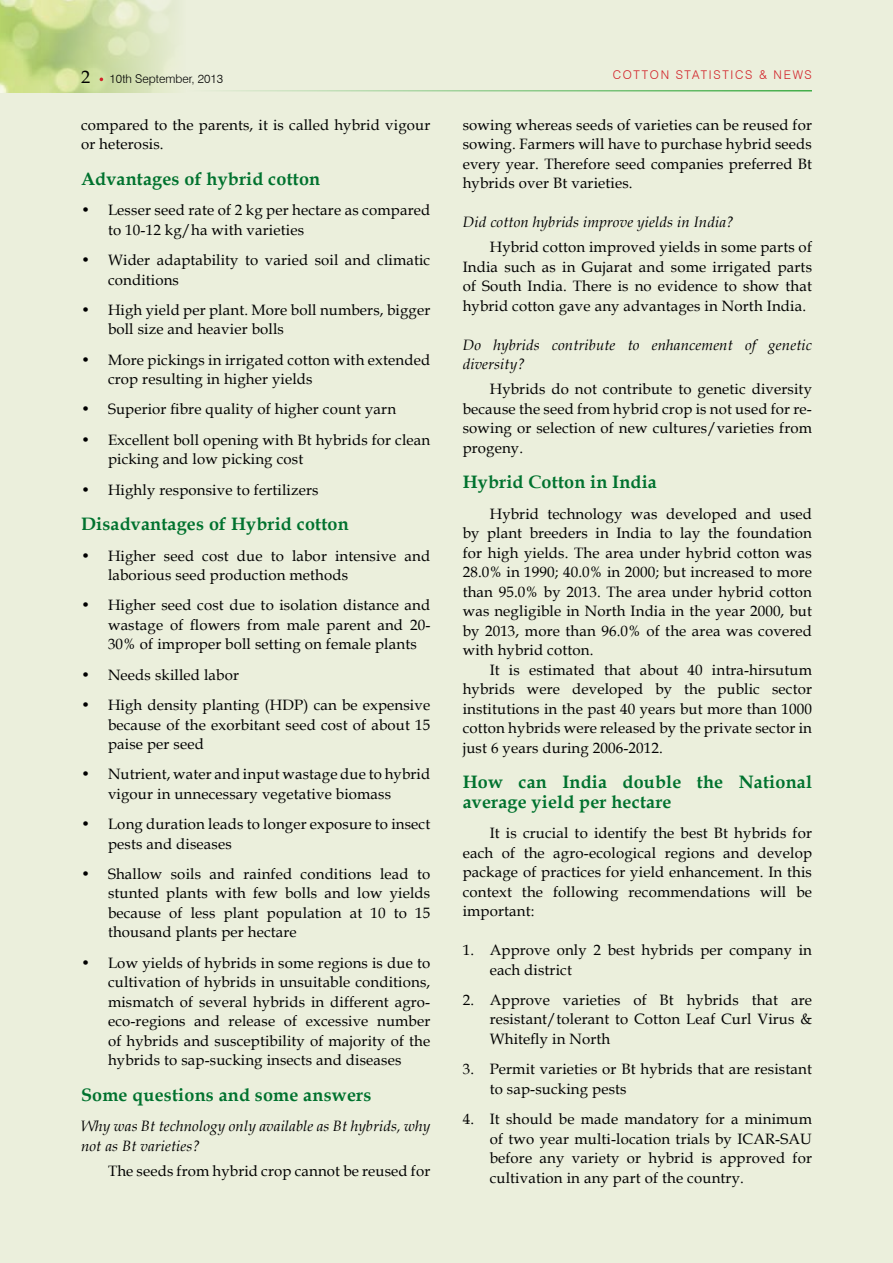
<style>
.page{position:relative;width:893px;height:1263px;background:#ebefdc}
.page>*{position:absolute;margin:0;border:0;box-sizing:border-box;transform-origin:0 0}
.t1{font:700 18px/19.5px "Book Antiqua";letter-spacing:.01em;color:#00722e}
.t2{font:18px "Book Antiqua";color:#000}
.t3{font:15px/19.5px "Book Antiqua";letter-spacing:.01em;color:#000;text-align:justify}
.t4{font:italic 15px/19.5px "Book Antiqua";letter-spacing:.01em;color:#000}
.t5{font:300 12px "Swiss 721 BT";letter-spacing:.14em;color:#d2232a}
.t6{font:300 12px "Swiss 721 BT";color:#000}
</style>
<div class="page">
<img style="left:0;top:0;width:175px;height:93px">
<hr style="left:186px;top:90px;width:626px;height:2px;background:#41ad49">
<p class="t2" style="left:81px;top:64px;width:10px">2</p>
<p class="t6" style="left:110px;top:71px;width:115px">10TH SEPTEMBER, 2013</p>
<p class="t5" style="left:613px;top:67px;width:132px">COTTON STATISTICS</p>
<p class="t5" style="left:759px;top:67px;width:53px">&amp; N EWS</p>
<p class="t3" style="left:81px;top:115px;width:351px">compared to the parents, it is called hybrid vigour or heterosis.</p>
<p class="t1" style="left:81px;top:169px;width:241px">Advantages of hybrid cotton</p>
<p class="t3" style="left:108px;top:200px;width:324px;text-indent:-27px">• Lesser seed rate of 2 kg per hectare as compared to 10-12 kg/ha with varieties</p>
<p class="t3" style="left:108px;top:250px;width:324px;text-indent:-27px">• Wider adaptability to varied soil and climatic conditions</p>
<p class="t3" style="left:108px;top:300px;width:324px;text-indent:-27px">• High yield per plant. More boll numbers, bigger boll size and heavier bolls</p>
<p class="t3" style="left:108px;top:349px;width:324px;text-indent:-27px">• More pickings in irrigated cotton with extended crop resulting in higher yields</p>
<p class="t3" style="left:81px;top:399px;width:317px">• Superior fibre quality of higher count yarn</p>
<p class="t3" style="left:108px;top:430px;width:324px;text-indent:-27px">• Excellent boll opening with Bt hybrids for clean picking and low picking cost</p>
<p class="t3" style="left:81px;top:479px;width:239px">• Highly responsive to fertilizers</p>
<p class="t1" style="left:81px;top:514px;width:269px">Disadvantages of Hybrid cotton</p>
<p class="t3" style="left:108px;top:545px;width:324px;text-indent:-27px">• Higher seed cost due to labor intensive and laborious seed production methods</p>
<p class="t3" style="left:108px;top:595px;width:324px;text-indent:-27px">• Higher seed cost due to isolation distance and wastage of flowers from male parent and 20- 30% of improper boll setting on female plants</p>
<p class="t3" style="left:81px;top:664px;width:159px">• Needs skilled labor</p>
<p class="t3" style="left:108px;top:695px;width:324px;text-indent:-27px">• High density planting (HDP) can be expensive because of the exorbitant seed cost of about 15 paise per seed</p>
<p class="t3" style="left:108px;top:764px;width:324px;text-indent:-27px">• Nutrient, water and input wastage due to hybrid vigour in unnecessary vegetative biomass</p>
<p class="t3" style="left:108px;top:814px;width:324px;text-indent:-27px">• Long duration leads to longer exposure to insect pests and diseases</p>
<p class="t3" style="left:108px;top:864px;width:324px;text-indent:-27px">• Shallow soils and rainfed conditions lead to stunted plants with few bolls and low yields because of less plant population at 10 to 15 thousand plants per hectare</p>
<p class="t3" style="left:108px;top:952px;width:324px;text-indent:-27px">• Low yields of hybrids in some regions is due to cultivation of hybrids in unsuitable conditions, mismatch of several hybrids in different agro&shy;eco-regions and release of excessive number of hybrids and susceptibility of majority of the hybrids to sap-sucking insects and diseases</p>
<p class="t1" style="left:81px;top:1085px;width:292px">Some questions and some answers</p>
<p class="t4" style="left:81px;top:1116px;width:351px">Why was Bt technology only available as Bt hybrids, why not as Bt varieties?</p>
<p class="t3" style="left:108px;top:1160px;width:324px">The seeds from hybrid crop cannot be reused for</p>
<p class="t3" style="left:463px;top:115px;width:351px">sowing whereas seeds of varieties can be reused for sowing. Farmers will have to purchase hybrid seeds every year. Therefore seed companies preferred Bt hybrids over Bt varieties.</p>
<p class="t4" style="left:463px;top:212px;width:273px">Did cotton hybrids improve yields in India?</p>
<p class="t3" style="left:463px;top:237px;width:351px;text-indent:27px">Hybrid cotton improved yields in some parts of India such as in Gujarat and some irrigated parts of South India. There is no evidence to show that hybrid cotton gave any advantages in North India.</p>
<p class="t4" style="left:463px;top:334px;width:351px">Do hybrids contribute to enhancement of genetic diversity?</p>
<p class="t3" style="left:463px;top:379px;width:351px;text-indent:27px">Hybrids do not contribute to genetic diversity because the seed from hybrid crop is not used for re&shy;sowing or selection of new cultures/varieties from progeny.</p>
<p class="t1" style="left:463px;top:472px;width:196px">Hybrid Cotton in India</p>
<p class="t3" style="left:463px;top:503px;width:351px;text-indent:27px">Hybrid technology was developed and used by plant breeders in India to lay the foundation for high yields. The area under hybrid cotton was 28.0% in 1990; 40.0% in 2000; but increased to more than 95.0% by 2013. The area under hybrid cotton was negligible in North India in the year 2000, but by 2013, more than 96.0% of the area was covered with hybrid cotton.</p>
<p class="t3" style="left:463px;top:659px;width:351px;text-indent:27px">It is estimated that about 40 intra-hirsutum hybrids were developed by the public sector institutions in the past 40 years but more than 1000 cotton hybrids were released by the private sector in just 6 years during 2006-2012.</p>
<p class="t1" style="left:463px;top:772px;width:351px">How can India double the National average yield per hectare</p>
<p class="t3" style="left:463px;top:823px;width:351px;text-indent:27px">It is crucial to identify the best Bt hybrids for each of the agro-ecological regions and develop package of practices for yield enhancement. In this context the following recommendations will be important:</p>
<p class="t3" style="left:490px;top:940px;width:324px;text-indent:-27px">1. Approve only 2 best hybrids per company in each district</p>
<p class="t3" style="left:490px;top:990px;width:324px;text-indent:-27px">2. Approve varieties of Bt hybrids that are resistant/tolerant to Cotton Leaf Curl Virus &amp; Whitefly in North</p>
<p class="t3" style="left:490px;top:1059px;width:324px;text-indent:-27px">3. Permit varieties or Bt hybrids that are resistant to sap-sucking pests</p>
<p class="t3" style="left:490px;top:1109px;width:324px;text-indent:-27px">4. It should be made mandatory for a minimum of two year multi-location trials by ICAR-SAU before any variety or hybrid is approved for cultivation in any part of the country.</p>
</div>
